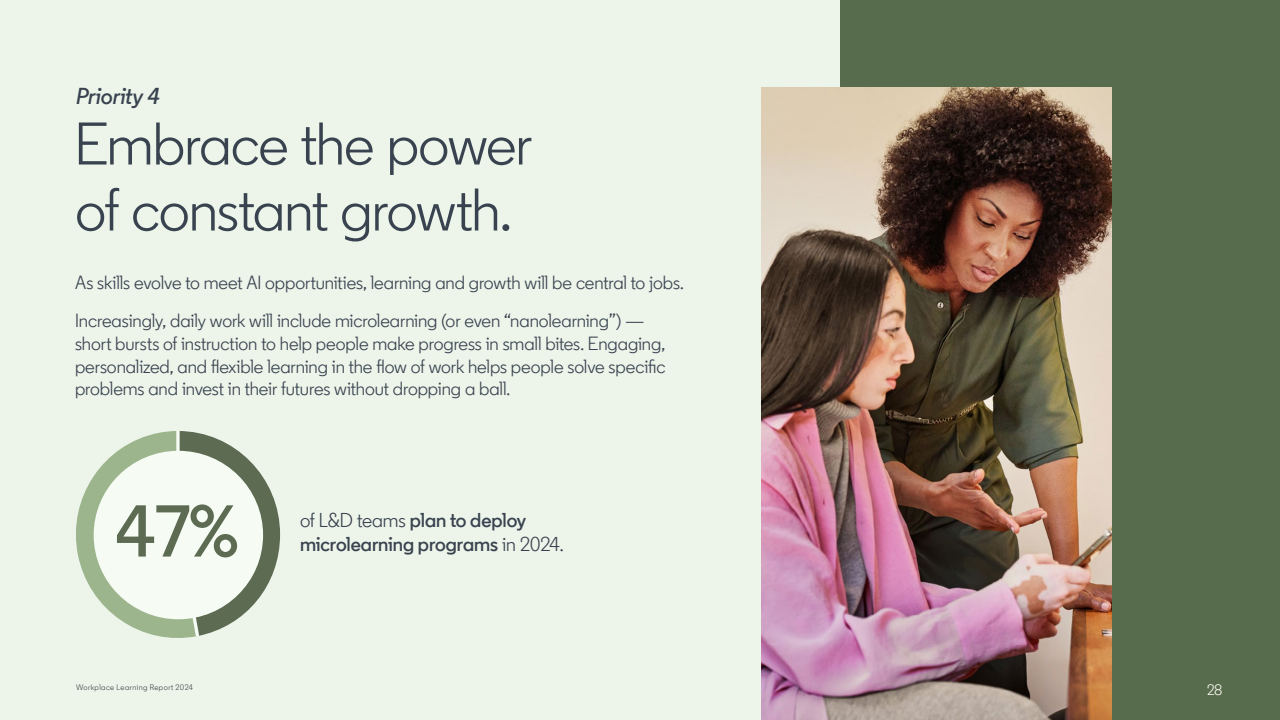
<style>
.page{position:relative;width:1280px;height:720px;background:#edf4ea}
.page>*{position:absolute;margin:0;border:0;box-sizing:border-box;transform-origin:0 0}
.t1{font:600 73.2px "Community";color:#5c6b52}
.t2{font:60px/66px "Community";letter-spacing:-.015em;color:#38434f}
.t3{font:italic 600 23px "Community";letter-spacing:-.005em;color:#38434f}
.t4{font:600 20px "Community";color:#38434f}
.t5{font:19px/22.8px "Community";letter-spacing:-.005em;color:#38434f}
.t6{font:15px "Community";color:#fdfaf5}
.t7{font:8px "Community";letter-spacing:.055em;color:#3c4345}
.s1{font-weight:400}
</style>
<div class="page">
<div style="left:840px;top:0;width:440px;height:720px;background:#576c4c"></div>
<svg style="left:76px;top:431px;width:204px;height:207px"></svg>
<div style="left:94px;top:451px;width:169px;height:168px;background:#f6fcf4;border-radius:50%"></div>
<img style="left:761px;top:87px;width:351px;height:632px">
<p class="t3" style="left:76px;top:82px;width:85px">Priority 4</p>
<h2 class="t2" style="left:75px;top:111px;width:459px">Embrace the power of constant growth.</h2>
<p class="t5" style="left:75px;top:264px;width:610px;line-height:38px">As skills evolve to meet AI opportunities, learning and growth will be central to jobs.<br>Increasingly, daily work will include microlearning (or even “nanolearning”) —</p>
<p class="t5" style="left:75px;top:332px;width:592px;text-align:justify">short bursts of instruction to help people make progress in small bites. Engaging, personalized, and flexible learning in the flow of work helps people solve specific problems and invest in their futures without dropping a ball.</p>
<h1 class="t1" style="left:116px;top:486px;width:125px">47%</h1>
<p class="t4" style="left:300px;top:508px;width:228px"><span class="s1">of L&amp;D teams</span> plan to deploy</p>
<p class="t4" style="left:300px;top:532px;width:265px">microlearning programs <span class="s1">in 2024.</span></p>
<p class="t7" style="left:76px;top:682px;width:119px">Workplace Learning Report 2024</p>
<p class="t6" style="left:1207px;top:681px;width:17px">28</p>
</div>
